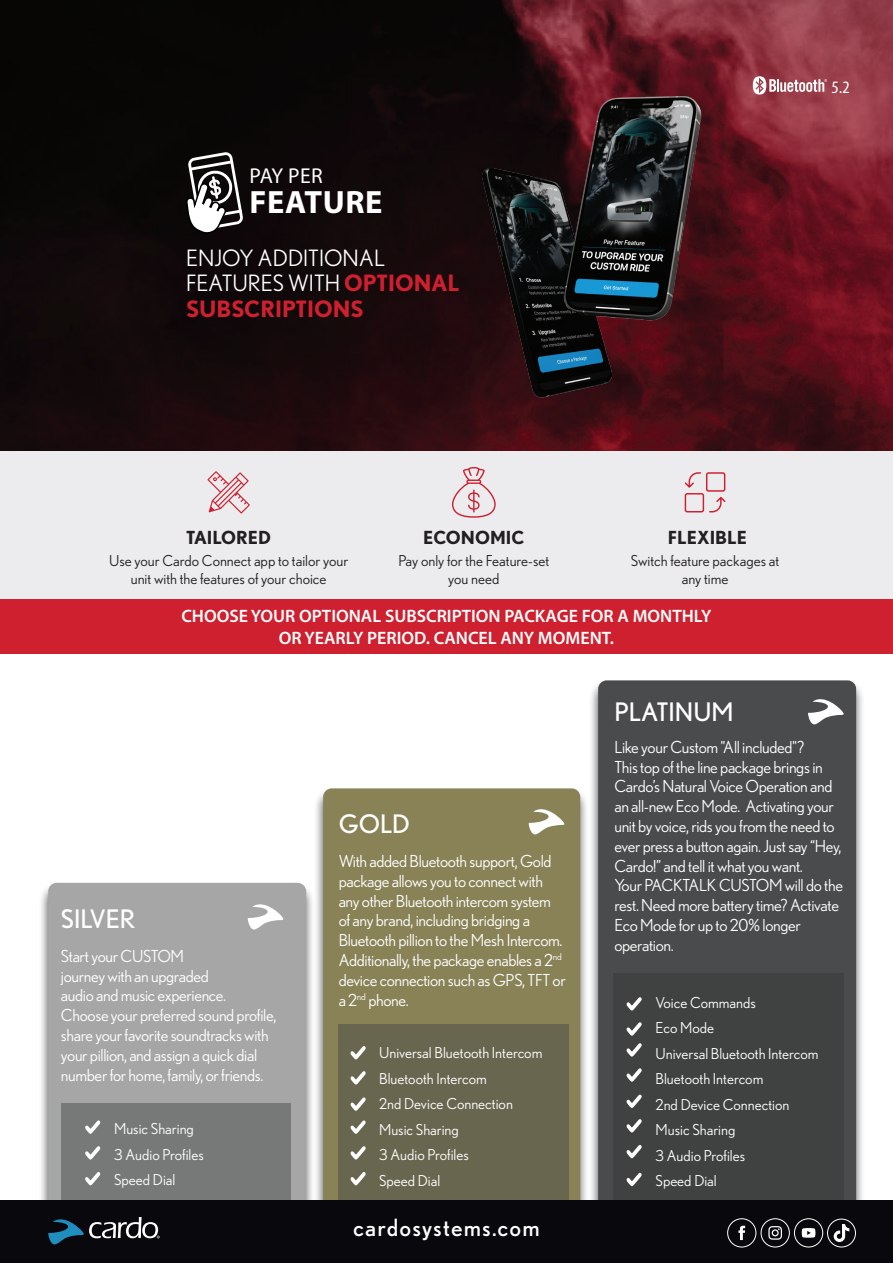
<style>
.page{position:relative;width:893px;height:1263px;background:#fff}
.page>*{position:absolute;margin:0;border:0;box-sizing:border-box;transform-origin:0 0}
.t1{font:700 32.4px "Myriad Pro";letter-spacing:.02em;color:#fff}
.t2{font:25.5px "Nobel";color:#fff}
.t3{font:23.7px "Nobel";letter-spacing:.05em;color:#fff}
.t4{font:22.5px/25.5px "Nobel";color:#fff}
.t5{font:21.6px "Myriad Pro";letter-spacing:-.02em;color:#fff}
.t6{font:600 18px/21.6px "Myriad Pro";color:#fff;text-align:center}
.t7{font:700 18px "Nobel";color:#231f20}
.t8{font:condensed 17.4px "Myriad Pro";color:#fff;scale:1.09 1}
.t9{font:16.5px/19.8px "Nobel";letter-spacing:-.02em;color:#fff}
.t10{font:15px/25.5px "Nobel";color:#fff}
.t11{font:15px/18px "Nobel";color:#231f20;text-align:center}
.t12{font:9.6px "Nobel";color:#fff}
.s1{font-weight:700;color:#cf202f}
</style>
<div class="page">
<div style="left:39px;top:882px;width:276px;height:381px;background:#231f20;opacity:.75"></div>
<div style="left:48px;top:883px;width:258px;height:317px;background:#a6a6a6"></div>
<div style="left:589px;top:680px;width:276px;height:583px;background:#231f20;opacity:.75"></div>
<div style="left:598px;top:680px;width:258px;height:520px;background:#4a4b4c"></div>
<div style="left:614px;top:974px;width:230px;height:226px;background:#404141"></div>
<div style="left:314px;top:788px;width:276px;height:475px;background:#231f20;opacity:.75"></div>
<div style="left:323px;top:788px;width:257px;height:412px;background:#898257"></div>
<div style="left:339px;top:1025px;width:230px;height:175px;background:#696650"></div>
<svg style="left:350px;top:1120px;width:16px;height:14px"></svg>
<svg style="left:350px;top:1071px;width:16px;height:14px"></svg>
<svg style="left:350px;top:1097px;width:16px;height:14px"></svg>
<svg style="left:350px;top:1046px;width:16px;height:13px"></svg>
<svg style="left:626px;top:1068px;width:16px;height:14px"></svg>
<svg style="left:626px;top:1094px;width:16px;height:14px"></svg>
<svg style="left:626px;top:1043px;width:16px;height:14px"></svg>
<svg style="left:350px;top:1146px;width:16px;height:14px"></svg>
<svg style="left:350px;top:1172px;width:16px;height:13px"></svg>
<svg style="left:626px;top:1022px;width:16px;height:14px"></svg>
<svg style="left:626px;top:997px;width:16px;height:14px"></svg>
<svg style="left:626px;top:1119px;width:16px;height:14px"></svg>
<svg style="left:626px;top:1145px;width:16px;height:13px"></svg>
<svg style="left:626px;top:1172px;width:16px;height:14px"></svg>
<svg style="left:248px;top:900px;width:38px;height:29px"></svg>
<svg style="left:529px;top:804px;width:38px;height:30px"></svg>
<svg style="left:808px;top:694px;width:38px;height:30px"></svg>
<div style="left:0;top:451px;width:893px;height:149px;background:#ececee"></div>
<img style="left:0;top:0;width:893px;height:451px">
<div style="left:0;top:600px;width:893px;height:54px;background:#cf202f"></div>
<svg style="left:185px;top:152px;width:58px;height:83px"></svg>
<svg style="left:452px;top:467px;width:44px;height:51px"></svg>
<svg style="left:207px;top:471px;width:43px;height:42px"></svg>
<svg style="left:684px;top:472px;width:42px;height:41px"></svg>
<svg style="left:784px;top:76px;width:43px;height:19px"></svg>
<div style="left:0;top:1200px;width:893px;height:63px;background:#08080d"></div>
<div style="left:727px;top:1218px;width:29px;height:29px;border:1px solid #fff;border-radius:50%"></div>
<svg style="left:738px;top:1226px;width:7px;height:14px"></svg>
<svg style="left:768px;top:1226px;width:14px;height:14px"></svg>
<div style="left:761px;top:1218px;width:29px;height:29px;border:1px solid #fff;border-radius:50%"></div>
<svg style="left:802px;top:1228px;width:13px;height:10px"></svg>
<div style="left:794px;top:1218px;width:29px;height:29px;border:1px solid #fff;border-radius:50%"></div>
<div style="left:827px;top:1219px;width:29px;height:28px;border:1px solid #fff;border-radius:14px"></div>
<svg style="left:834px;top:1224px;width:15px;height:18px"></svg>
<svg style="left:48px;top:1103px;width:242px;height:142px"></svg>
<img style="left:399px;top:39px;width:385px;height:390px">
<h3 class="t5" style="left:250px;top:162px;width:75px">PAY PER</h3>
<h1 class="t1" style="left:250px;top:181px;width:135px">FEATURE</h1>
<h3 class="t4" style="left:186px;top:245px;width:275px">ENJOY ADDITIONAL<br>FEATURES WITH <span class="s1">OPTIONAL<br>SUBSCRIPTIONS</span></h3>
<p class="t8" style="left:832px;top:77px;width:18px">5.2</p>
<p class="t7" style="left:186px;top:527px;width:86px">TAILORED</p>
<p class="t11" style="left:109px;top:551px;width:241px">Use your Cardo Connect app to tailor your unit with the features of your choice</p>
<p class="t7" style="left:423px;top:527px;width:103px">ECONOMIC</p>
<p class="t11" style="left:398px;top:551px;width:152px">Pay only for the Feature-set you need</p>
<p class="t7" style="left:668px;top:527px;width:81px">FLEXIBLE</p>
<p class="t11" style="left:631px;top:551px;width:150px">Switch feature packages at any time</p>
<p class="t6" style="left:181px;top:605px;width:532px">CHOOSE YOUR OPTIONAL SUBSCRIPTION PACKAGE FOR A MONTHLY<br>OR YEARLY PERIOD. CANCEL ANY MOMENT.</p>
<h2 class="t2" style="left:61px;top:904px;width:76px">SILVER</h2>
<p class="t9" style="left:61px;top:946px;width:217px">Start your CUSTOM<br>journey with an upgraded<br>audio and music experience.<br>Choose your preferred sound profile, share your favorite soundtracks with your pillion, and assign a quick dial number for home, family, or friends.</p>
<p class="t10" style="left:114px;top:1116px;width:91px">Music Sharing<br>3 Audio Profiles<br>Speed Dial</p>
<h2 class="t2" style="left:339px;top:809px;width:73px">GOLD</h2>
<p class="t9" style="left:339px;top:851px;width:225px">With added Bluetooth support, Gold package allows you to connect with any other Bluetooth intercom system of any brand, including bridging a Bluetooth pillion to the Mesh Intercom.</p>
<p class="t12" style="left:553px;top:951px;width:10px">nd</p>
<p class="t9" style="left:339px;top:950px;width:216px">Additionally, the package enables 2a</p>
<p class="t9" style="left:339px;top:970px;width:229px">device connection such as GPS, TFT or</p>
<p class="t9" style="left:368px;top:989px;width:42px">phone.</p>
<p class="t12" style="left:357px;top:991px;width:10px">nd</p>
<p class="t9" style="left:339px;top:989px;width:20px">2a</p>
<p class="t10" style="left:379px;top:1040px;width:165px">Universal Bluetooth Intercom<br>Bluetooth Intercom<br>2nd Device Connection<br>Music Sharing<br>3 Audio Profiles<br>Speed Dial</p>
<h3 class="t3" style="left:353px;top:1214px;width:188px">cardosystems.com</h3>
<h2 class="t2" style="left:614px;top:697px;width:121px">PLATINUM</h2>
<p class="t9" style="left:614px;top:737px;width:230px">Like your Custom "All included ?"<br>This top of the line package brings in Cardos’ Natural Voice Operation and an all-new Eco Mode. Activating your unit by voice, rids you from the need to ever press a button again. Just say “Hey, Cardo!” and tell it what you want.<br>Your PACKTALK CUSTOM will do the rest. Need more battery time? Activate Eco Mode for up to 20% longer operation.</p>
<p class="t10" style="left:655px;top:989px;width:165px">Voice Commands<br>Eco Mode<br>Universal Bluetooth Intercom<br>Bluetooth Intercom<br>2nd Device Connection<br>Music Sharing<br>3 Audio Profiles<br>Speed Dial</p>
</div>
